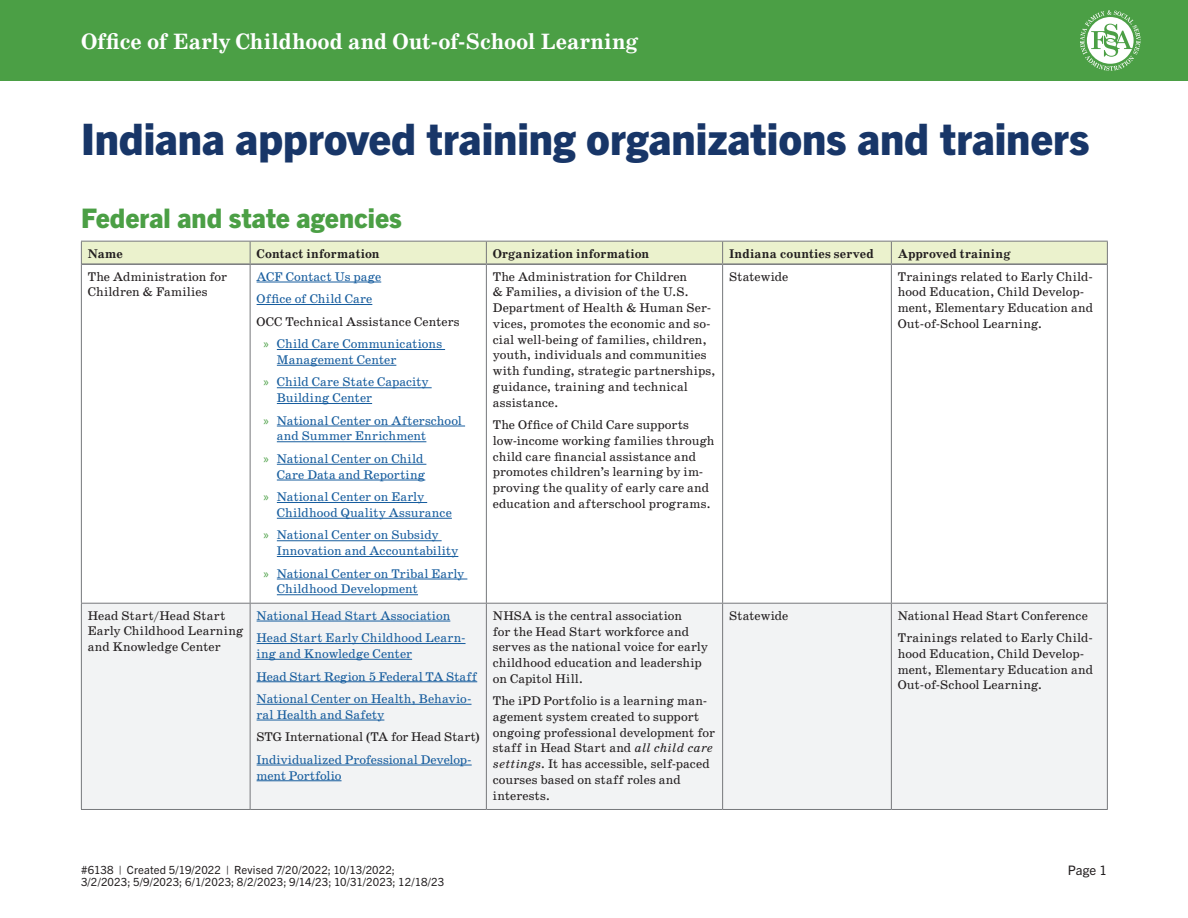
<style>
.page{position:relative;width:1188px;height:918px;background:#fff}
.page>*{position:absolute;margin:0;border:0;box-sizing:border-box;transform-origin:0 0}
.t1{font:800 43.5px "Trade Gothic Next LT Pro";color:#183668}
.t2{font:800 27px "Trade Gothic Next LT Pro";color:#4b9f45}
.t3{font:700 22.5px "School";letter-spacing:-.005em;color:#fff}
.t4{font:13.2px "Trade Gothic Next LT Pro";color:#231f20}
.t5{font:12.75px/15.8px "School";color:#231f20}
.t6{font:12.75px/15.8px "School";letter-spacing:-.005em;color:#175d9e}
.t7{font:700 12.75px "School";letter-spacing:.005em;color:#231f20}
.t8{font:11.25px/12px "Trade Gothic Next LT Pro";letter-spacing:.01em;color:#231f20}
.s1{font-family:"Myriad Pro";color:#4b9f45}
.s2{font-style:italic}
</style>
<div class="page">
<div style="left:0;top:0;width:1188px;height:81px;background:#4b9f45"></div>
<svg style="left:1080px;top:10px;width:61px;height:61px"></svg>
<div style="left:82px;top:604px;width:1025px;height:205px;background:#f2f3f4"></div>
<hr style="left:250px;top:265px;width:1px;height:338px;background:#76787b">
<hr style="left:486px;top:265px;width:1px;height:338px;background:#76787b">
<hr style="left:722px;top:265px;width:1px;height:338px;background:#76787b">
<hr style="left:891px;top:265px;width:1px;height:338px;background:#76787b">
<hr style="left:81px;top:603px;width:169px;height:1px;background:#76787b">
<hr style="left:250px;top:603px;width:236px;height:1px;background:#76787b">
<hr style="left:250px;top:604px;width:1px;height:205px;background:#76787b">
<hr style="left:486px;top:603px;width:237px;height:1px;background:#76787b">
<hr style="left:486px;top:604px;width:1px;height:205px;background:#76787b">
<hr style="left:723px;top:603px;width:168px;height:1px;background:#76787b">
<hr style="left:722px;top:604px;width:1px;height:205px;background:#76787b">
<hr style="left:891px;top:603px;width:217px;height:1px;background:#76787b">
<hr style="left:891px;top:604px;width:1px;height:205px;background:#76787b">
<hr style="left:81px;top:809px;width:169px;height:1px;background:#76787b">
<hr style="left:250px;top:809px;width:236px;height:1px;background:#76787b">
<hr style="left:486px;top:809px;width:237px;height:1px;background:#76787b">
<hr style="left:723px;top:809px;width:168px;height:1px;background:#76787b">
<hr style="left:891px;top:809px;width:217px;height:1px;background:#76787b">
<div style="left:81px;top:241px;width:1027px;height:23px;background:#ebf2cd"></div>
<hr style="left:82px;top:263px;width:168px;height:2px;background:#76787b">
<hr style="left:250px;top:263px;width:236px;height:2px;background:#76787b">
<hr style="left:486px;top:263px;width:237px;height:2px;background:#76787b">
<hr style="left:723px;top:263px;width:168px;height:2px;background:#76787b">
<hr style="left:891px;top:263px;width:216px;height:2px;background:#76787b">
<hr style="left:81px;top:264px;width:1px;height:339px;background:#76787b">
<hr style="left:1107px;top:264px;width:1px;height:339px;background:#76787b">
<hr style="left:81px;top:604px;width:1px;height:205px;background:#76787b">
<hr style="left:1107px;top:604px;width:1px;height:205px;background:#76787b">
<hr style="left:257px;top:282px;width:124px;height:1px;background:#175d9e">
<hr style="left:257px;top:304px;width:115px;height:1px;background:#175d9e">
<hr style="left:277px;top:349px;width:168px;height:1px;background:#175d9e">
<hr style="left:277px;top:365px;width:119px;height:1px;background:#175d9e">
<hr style="left:277px;top:387px;width:155px;height:1px;background:#175d9e">
<hr style="left:277px;top:403px;width:95px;height:1px;background:#175d9e">
<hr style="left:277px;top:426px;width:188px;height:1px;background:#175d9e">
<hr style="left:277px;top:441px;width:149px;height:1px;background:#175d9e">
<hr style="left:277px;top:464px;width:149px;height:1px;background:#175d9e">
<hr style="left:277px;top:480px;width:148px;height:1px;background:#175d9e">
<hr style="left:277px;top:502px;width:150px;height:1px;background:#175d9e">
<hr style="left:277px;top:518px;width:175px;height:1px;background:#175d9e">
<hr style="left:277px;top:540px;width:165px;height:1px;background:#175d9e">
<hr style="left:277px;top:556px;width:181px;height:1px;background:#175d9e">
<hr style="left:277px;top:579px;width:190px;height:1px;background:#175d9e">
<hr style="left:277px;top:594px;width:141px;height:1px;background:#175d9e">
<hr style="left:257px;top:621px;width:193px;height:1px;background:#175d9e">
<hr style="left:257px;top:643px;width:209px;height:1px;background:#175d9e">
<hr style="left:257px;top:659px;width:155px;height:1px;background:#175d9e">
<hr style="left:257px;top:681px;width:220px;height:1px;background:#175d9e">
<hr style="left:257px;top:704px;width:215px;height:1px;background:#175d9e">
<hr style="left:257px;top:720px;width:127px;height:1px;background:#175d9e">
<hr style="left:257px;top:765px;width:215px;height:1px;background:#175d9e">
<hr style="left:257px;top:780px;width:85px;height:1px;background:#175d9e">
<h3 class="t3" style="left:81px;top:28px;width:559px">Office of Early Childhood and Out-of-School Learning</h3>
<h1 class="t1" style="left:81px;top:109px;width:1010px">Indiana approved training organizations and trainers</h1>
<h2 class="t2" style="left:81px;top:199px;width:322px">Federal and state agencies</h2>
<p class="t7" style="left:88px;top:246px;width:37px">Name</p>
<p class="t7" style="left:257px;top:246px;width:125px">Contact information</p>
<p class="t7" style="left:493px;top:246px;width:158px">Organization information</p>
<p class="t7" style="left:729px;top:246px;width:146px">Indiana counties served</p>
<p class="t7" style="left:898px;top:246px;width:114px">Approved training</p>
<p class="t5" style="left:88px;top:269px;width:141px">The Administration for<br>Children &amp; Families</p>
<p class="t6" style="left:257px;top:269px;width:126px">ACF Contact Us page</p>
<p class="t6" style="left:257px;top:291px;width:117px">Office of Child Care</p>
<p class="t5" style="left:257px;top:314px;width:204px">OCC Technical Assistance Centers</p>
<p class="t6" style="left:277px;top:336px;width:167px;text-indent:-14px"><span class="s1">»</span> Child Care Communications<br>Management Center</p>
<p class="t6" style="left:277px;top:374px;width:153px;text-indent:-14px"><span class="s1">»</span> Child Care State Capacity<br>Building Center</p>
<p class="t6" style="left:277px;top:413px;width:187px;text-indent:-14px"><span class="s1">»</span> National Center on Afterschool and Summer Enrichment</p>
<p class="t6" style="left:263px;top:451px;width:163px;text-align:right"><span class="s1">»</span> National Center on Child<br>Care Data and Reporting</p>
<p class="t6" style="left:277px;top:489px;width:177px;text-indent:-14px"><span class="s1">»</span> National Center on Early<br>Childhood Quality Assurance</p>
<p class="t6" style="left:277px;top:527px;width:183px;text-indent:-14px"><span class="s1">»</span> National Center on Subsidy<br>Innovation and Accountability</p>
<p class="t6" style="left:277px;top:566px;width:189px;text-indent:-14px"><span class="s1">»</span> National Center on Tribal Early<br>Childhood Development</p>
<p class="t5" style="left:729px;top:269px;width:61px">Statewide</p>
<p class="t5" style="left:898px;top:269px;width:197px">Trainings related to Early Child&shy;hood Education, Child Develop&shy;ment, Elementary Education and<br>Out-of-School Learning.</p>
<p class="t5" style="left:493px;top:269px;width:224px">The Administration for Children<br>&amp; Families, a division of the U.S.<br>Department of Health &amp; Human Ser&shy;vices, promotes the economic and so&shy;cial well-being of families, children, youth, individuals and communities with funding, strategic partnerships, guidance, training and technical assistance.</p>
<p class="t5" style="left:493px;top:417px;width:223px">The Office of Child Care supports low-income working families through child care financial assistance and promotes children’s learning by im&shy;proving the quality of early care and education and afterschool programs.</p>
<p class="t5" style="left:88px;top:608px;width:157px">Head Start/Head Start<br>Early Childhood Learning and Knowledge Center</p>
<p class="t6" style="left:257px;top:608px;width:195px">National Head Start Association</p>
<p class="t6" style="left:257px;top:630px;width:210px">Head Start Early Childhood Learn&shy;ing and Knowledge Center</p>
<p class="t6" style="left:257px;top:668px;width:222px">Head Start Region 5 Federal TA Staff</p>
<p class="t6" style="left:257px;top:691px;width:216px">National Center on Health, Behavio&shy;ral Health and Safety</p>
<p class="t5" style="left:257px;top:729px;width:225px">STG International (TA for Head Start)</p>
<p class="t6" style="left:257px;top:752px;width:217px">Individualized Professional Develop&shy;ment Portfolio</p>
<p class="t5" style="left:493px;top:608px;width:217px">NHSA is the central association<br>for the Head Start workforce and serves as the national voice for early childhood education and leadership on Capitol Hill.</p>
<p class="t5" style="left:493px;top:693px;width:224px">The iPD Portfolio is a learning man&shy;agement system created to support ongoing professional development for staff in Head Start and <span class="s2">all child care settings</span>. It has accessible, self-paced courses based on staff roles and interests.</p>
<p class="t5" style="left:729px;top:608px;width:61px">Statewide</p>
<p class="t5" style="left:898px;top:608px;width:192px">National Head Start Conference</p>
<p class="t5" style="left:898px;top:630px;width:197px">Trainings related to Early Child&shy;hood Education, Child Develop&shy;ment, Elementary Education and<br>Out-of-School Learning.</p>
<p class="t8" style="left:81px;top:863px;width:365px">#6138 | Created 5/19/2022 | Revised 7/20/2022; 10/13/2022;<br>3/2/2023; 5/9/2023; 6/1/2023; 8/2/2023; 9/14/23; 10/31/2023; 12/18/23</p>
<p class="t4" style="left:1068px;top:861px;width:41px">Page 1</p>
</div>
